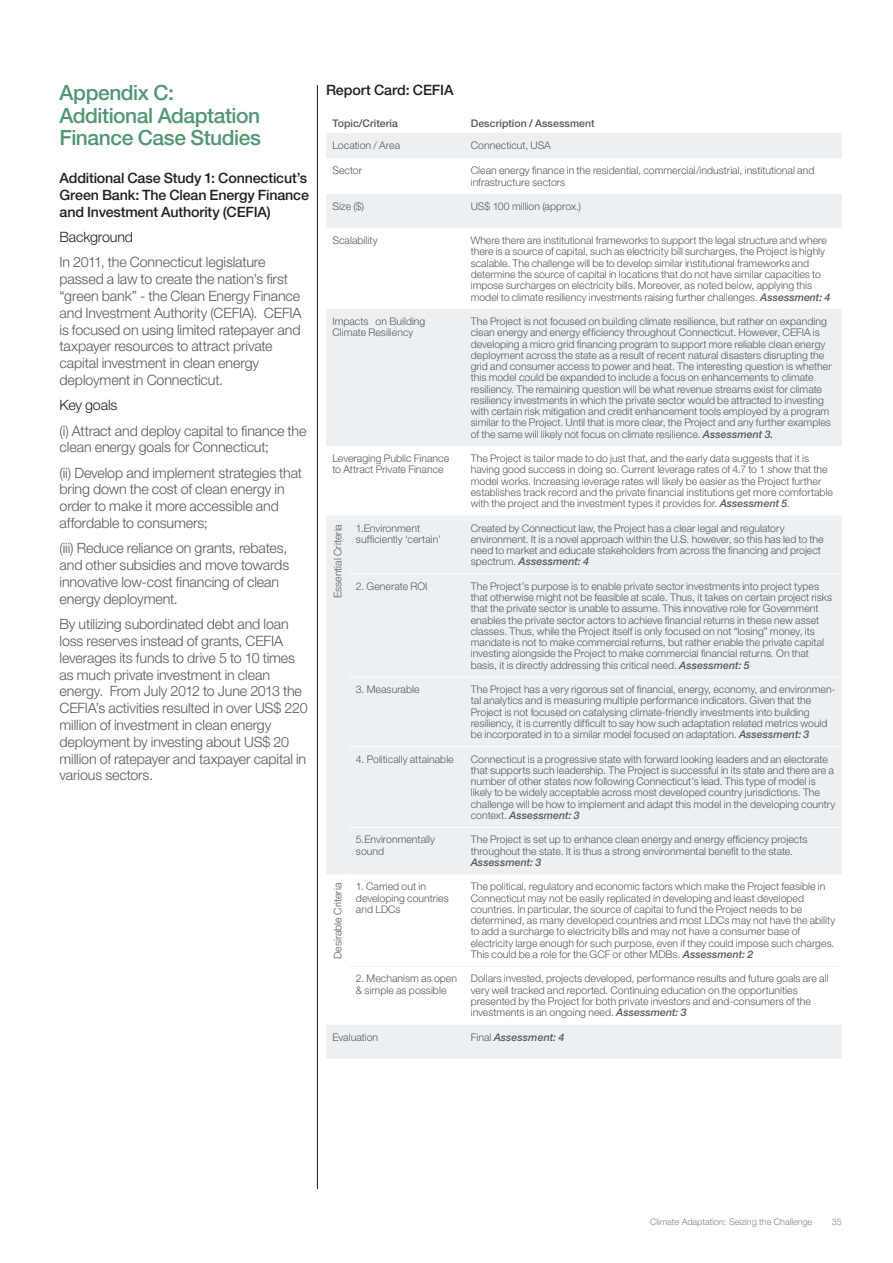
<style>
.page{position:relative;width:893px;height:1263px;background:#fff}
.page>*{position:absolute;margin:0;border:0;box-sizing:border-box;transform-origin:0 0}
.Subheading_Level_1{font:500 21px/22.5px "Helvetica Neue LT Pro";letter-spacing:-.02em;color:#529673}
.Body_copy{font:300 14.25px/16.8px "Helvetica Neue LT Pro";letter-spacing:-.01em;color:#57585a}
.Subheading_Level_2{font:500 14.25px/16.8px "Helvetica Neue LT Pro";letter-spacing:-.01em;color:#231f20;text-align:justify}
.Subheading_Level_3{font:300 14.25px "Helvetica Neue LT Pro";letter-spacing:-.01em;color:#231f20}
.Chart_heading{font:500 14.25px "Helvetica Neue LT Pro";letter-spacing:-.005em;color:#231f20}
.Tableau{font:300 10.5px/11.2px "Helvetica Neue LT Pro";color:#57585a}
.Tableau-2{font:500 10.5px "Helvetica Neue LT Pro";letter-spacing:.005em;color:#57585a}
.Tableau-3{font:italic 500 10.5px "Helvetica Neue LT Std";letter-spacing:.01em;color:#57585a}
.t1{font:300 9px "Helvetica Neue LT Pro";color:#808285}
.s1{font-family:"Helvetica Neue LT Std";font-weight:500;font-style:italic}
.s2{font-family:"Helvetica Neue LT Pro";font-weight:300;font-style:normal}
</style>
<div class="page">
<hr style="left:317px;top:85px;width:1px;height:1104px;background:#231f20">
<svg style="left:326px;top:133px;width:516px;height:313px;fill:#edf0f2"></svg>
<svg style="left:326px;top:516px;width:516px;height:543px;fill:#edf0f2"></svg>
<hr style="left:350px;top:573px;width:114px;height:1px;background:#fff">
<hr style="left:464px;top:573px;width:378px;height:1px;background:#fff">
<hr style="left:350px;top:677px;width:114px;height:1px;background:#fff">
<hr style="left:464px;top:677px;width:378px;height:1px;background:#fff">
<hr style="left:350px;top:746px;width:114px;height:1px;background:#fff">
<hr style="left:464px;top:746px;width:378px;height:1px;background:#fff">
<hr style="left:350px;top:827px;width:114px;height:1px;background:#fff">
<hr style="left:464px;top:827px;width:378px;height:1px;background:#fff">
<hr style="left:350px;top:966px;width:114px;height:1px;background:#edf0f2">
<hr style="left:464px;top:966px;width:378px;height:1px;background:#edf0f2">
<p class="Subheading_Level_1" style="left:60px;top:81px;width:203px">Appendix C:<br>Additional Adaptation<br>Finance Case Studies</p>
<p class="Subheading_Level_2" style="left:60px;top:169px;width:251px">Additional Case Study 1: Connecticut’s Green Bank: The Clean Energy Finance and Investment Authority (CEFIA)</p>
<p class="Subheading_Level_3" style="left:60px;top:228px;width:75px">Background</p>
<p class="Body_copy" style="left:60px;top:254px;width:243px">In 2011, the Connecticut legislature passed a law to create the nation’s first “green bank” - the Clean Energy Finance and Investment Authority (CEFIA). CEFIA is focused on using limited ratepayer and taxpayer resources to attract private capital investment in clean energy deployment in Connecticut.</p>
<p class="Subheading_Level_3" style="left:60px;top:396px;width:59px">Key goals</p>
<p class="Body_copy" style="left:60px;top:422px;width:248px">(i) Attract and deploy capital to finance the clean energy goals for Connecticut;</p>
<p class="Body_copy" style="left:60px;top:464px;width:244px">(ii) Develop and implement strategies that bring down the cost of clean energy in order to make it more accessible and affordable to consumers;</p>
<p class="Body_copy" style="left:60px;top:540px;width:231px">(iii) Reduce reliance on grants, rebates, and other subsidies and move towards innovative low-cost financing of clean energy deployment.</p>
<p class="Body_copy" style="left:60px;top:615px;width:250px">By utilizing subordinated debt and loan loss reserves instead of grants, CEFIA leverages its funds to drive 5 to 10 times as much private investment in clean energy. From July 2012 to June 2013 the CEFIA’s activities resulted in over US$ 220 million of investment in clean energy deployment by investing about US$ 20 million of ratepayer and taxpayer capital in various sectors.</p>
<p class="Chart_heading" style="left:326px;top:82px;width:129px">Report Card: CEFIA</p>
<p class="Tableau-2" style="left:332px;top:117px;width:67px">Topic/Criteria</p>
<p class="Tableau-2" style="left:471px;top:117px;width:125px">Description / Assessment</p>
<p class="Tableau" style="left:332px;top:139px;width:69px">Location / Area</p>
<p class="Tableau" style="left:471px;top:139px;width:82px">Connecticut, USA</p>
<p class="Tableau" style="left:332px;top:165px;width:31px">Sector</p>
<p class="Tableau" style="left:471px;top:165px;width:345px">Clean energy finance in the residential, commercial/industrial, institutional and infrastructure sectors</p>
<p class="Tableau" style="left:332px;top:201px;width:33px">Size ($)</p>
<p class="Tableau" style="left:471px;top:201px;width:112px">US$ 100 million (approx.)</p>
<p class="Tableau" style="left:332px;top:235px;width:47px">Scalability</p>
<p class="Tableau" style="left:471px;top:235px;width:361px">Where there are institutional frameworks to support the legal structure and where there is a source of capital, such as electricity bill surcharges, the Project is highly scalable. The challenge will be to develop similar institutional frameworks and determine the source of capital in locations that do not have similar capacities to impose surcharges on electricity bills. Moreover, as noted below, applying this model to climate resiliency investments raising further challenges. <span class="s1">Assessment: 4</span></p>
<p class="Tableau" style="left:332px;top:315px;width:95px">Impacts on Building<br>Climate Resiliency</p>
<p class="Tableau" style="left:471px;top:315px;width:363px">The Project is not focused on building climate resilience, but rather on expanding clean energy and energy efficiency throughout Connecticut. However, CEFIA is developing a micro grid financing program to support more reliable clean energy deployment across the state as a result of recent natural disasters disrupting the grid and consumer access to power and heat. The interesting question is whether this model could be expanded to include a focus on enhancements to climate resiliency. The remaining question will be what revenue streams exist for climate resiliency investments in which the private sector would be attracted to investing with certain risk mitigation and credit enhancement tools employed by a program similar to the Project. Until that is more clear, the Project and any further examples of the same will likely not focus on climate resilience. <span class="s1">Assessment 3.</span></p>
<p class="Tableau" style="left:332px;top:452px;width:118px">Leveraging Public Finance to Attract Private Finance</p>
<p class="Tableau" style="left:471px;top:452px;width:364px">The Project is tailor made to do just that, and the early data suggests that it is having good success in doing so. Current leverage rates of 4.7 to 1 show that the model works. Increasing leverage rates will likely be easier as the Project further establishes track record and the private financial institutions get more comfortable with the project and the investment types it provides for. <span class="s1">Assessment 5</span>.</p>
<p class="Tableau" style="left:332px;top:598px;width:76px;rotate:-90deg">Essential Criteria</p>
<p class="Tableau" style="left:356px;top:522px;width:87px">1.Environment sufficiently ‘certain’</p>
<p class="Tableau" style="left:471px;top:522px;width:354px">Created by Connecticut law, the Project has a clear legal and regulatory environment. It is a novel approach within the U.S. however, so this has led to the need to market and educate stakeholders from across the financing and project spectrum. <span class="s1">Assessment: 4</span></p>
<p class="Tableau" style="left:356px;top:580px;width:73px">2. Generate ROI</p>
<p class="Tableau" style="left:471px;top:580px;width:363px">The Project’s purpose is to enable private sector investments into project types that otherwise might not be feasible at scale. Thus, it takes on certain project risks that the private sector is unable to assume. This innovative role for Government enables the private sector actors to achieve financial returns in these new asset classes. Thus, while the Project itself is only focused on not “losing” money, its mandate is not to make commercial returns, but rather enable the private capital investing alongside the Project to make commercial financial returns. On that basis, it is directly addressing this critical need. <span class="s1">Assessment: 5</span></p>
<p class="Tableau" style="left:356px;top:683px;width:65px">3. Measurable</p>
<p class="Tableau" style="left:471px;top:683px;width:366px">The Project has a very rigorous set of financial, energy, economy, and environmen&shy;tal analytics and is measuring multiple performance indicators. Given that the Project is not focused on catalysing climate-friendly investments into building resiliency, it is currently difficult to say how such adaptation related metrics would be incorporated in to a similar model focused on adaptation. <span class="s1">Assessment: 3</span></p>
<p class="Tableau" style="left:356px;top:753px;width:99px">4. Politically attainable</p>
<p class="Tableau" style="left:471px;top:753px;width:366px">Connecticut is a progressive state with forward looking leaders and an electorate that supports such leadership. The Project is successful in its state and there are a number of other states now following Connecticut’s lead. This type of model is likely to be widely acceptable across most developed country jurisdictions. The challenge will be how to implement and adapt this model in the developing country context. <span class="s1">Assessment: 3</span></p>
<p class="Tableau" style="left:356px;top:834px;width:81px">5.Environmentally sound</p>
<p class="Tableau" style="left:471px;top:834px;width:338px">The Project is set up to enhance clean energy and energy efficiency projects throughout the state. It is thus a strong environmental benefit to the state.<br><span class="s1">Assessment: 3</span></p>
<p class="Tableau" style="left:332px;top:959px;width:78px;rotate:-90deg">Desirable Criteria</p>
<p class="Tableau" style="left:356px;top:881px;width:94px">1. Carried out in developing countries and LDCs</p>
<p class="Tableau" style="left:471px;top:881px;width:366px">The political, regulatory and economic factors which make the Project feasible in Connecticut may not be easily replicated in developing and least developed countries. In particular, the source of capital to fund the Project needs to be determined, as many developed countries and most LDCs may not have the ability to add a surcharge to electricity bills and may not have a consumer base of electricity large enough for such purpose, even if they could impose such charges.<br>This could be a role for the GCF or other MDBs. <span class="s1">Assessment: 2</span></p>
<p class="Tableau" style="left:356px;top:973px;width:103px">2. Mechanism as open &amp; simple as possible</p>
<p class="Tableau" style="left:471px;top:973px;width:359px">Dollars invested, projects developed, performance results and future goals are all very well tracked and reported. Continuing education on the opportunities presented by the Project for both private investors and end-consumers of the investments is an ongoing need. <span class="s1">Assessment: 3</span></p>
<p class="Tableau" style="left:332px;top:1031px;width:47px">Evaluation</p>
<p class="Tableau-3" style="left:471px;top:1031px;width:95px"><span class="s2">Final</span> Assessment: 4</p>
<p class="t1" style="left:650px;top:1216px;width:164px">Climate Adaptation: Seizing the Challenge</p>
<p class="t1" style="left:832px;top:1216px;width:12px">35</p>
</div>
